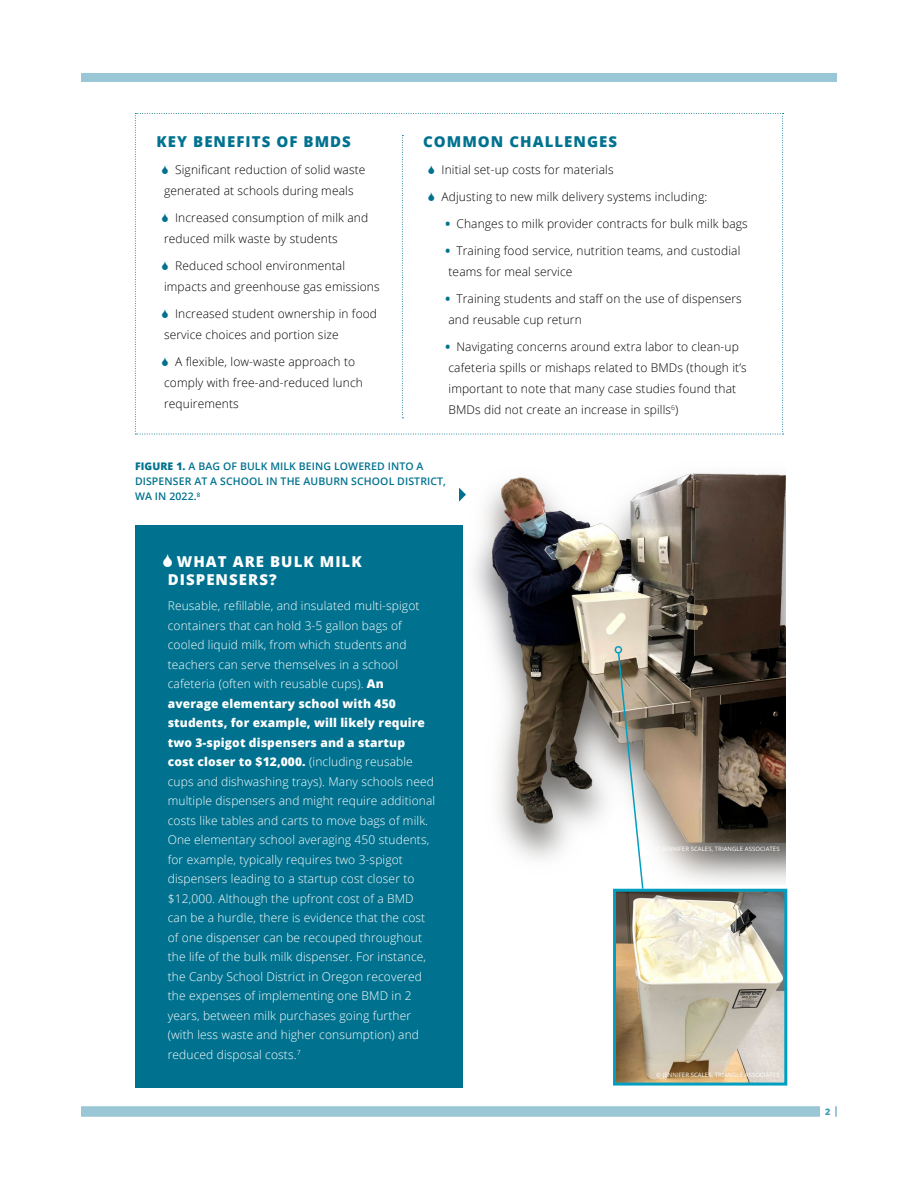
<style>
.page{position:relative;width:918px;height:1188px;background:#fff}
.page>*{position:absolute;margin:0;border:0;box-sizing:border-box;transform-origin:0 0}
.t1{font:800 15px "Open Sans";letter-spacing:.07em;color:#00728f}
.t2{font:800 15px/18px "Open Sans";letter-spacing:.07em;color:#fff}
.t3{font:300 12px/19.5px "Open Sans";letter-spacing:.01em;color:#fff}
.t4{font:300 12px/21px "Open Sans";letter-spacing:.01em;color:#000}
.t5{font:600 10.5px/15px "Open Sans";letter-spacing:.01em;color:#00728f}
.t6{font:800 9px "Open Sans";color:#3c9db6}
.t7{font:6px "Open Sans";letter-spacing:.01em;color:#fff}
.s1{font-weight:800;color:#00728f}
.s2{font-weight:800}
</style>
<div class="page">
<div style="left:81px;top:1106px;width:756px;height:11px;background:#9ac7d6"></div>
<div style="left:820px;top:1105px;width:15px;height:13px;background:#fff"></div>
<div style="left:135px;top:525px;width:327px;height:563px;background:#00728f"></div>
<img style="left:617px;top:893px;width:166px;height:189px">
<div style="left:613px;top:889px;width:174px;height:197px;border:3px solid #009fc2"></div>
<img style="left:459px;top:473px;width:327px;height:412px">
<svg style="left:459px;top:488px;width:7px;height:14px"></svg>
<div style="left:81px;top:73px;width:756px;height:9px;background:#9ac7d6"></div>
<svg style="left:617px;top:651px;width:27px;height:239px"></svg>
<div style="left:615px;top:646px;width:7px;height:8px;border:2px solid #009fc2;border-radius:50%"></div>
<svg style="left:135px;top:113px;width:649px;height:322px"></svg>
<p class="t1" style="left:157px;top:130px;width:196px">KEY BENEFITS OF BMDS</p>
<p class="t4" style="left:164px;top:158px;width:203px;text-indent:11px">Significant reduction of solid waste generated at schools during meals</p>
<p class="t4" style="left:164px;top:206px;width:206px;text-indent:11px">Increased consumption of milk and reduced milk waste by students</p>
<p class="t4" style="left:164px;top:254px;width:217px;text-indent:11px">Reduced school environmental impacts and greenhouse gas emissions</p>
<p class="t4" style="left:164px;top:302px;width:215px;text-indent:11px">Increased student ownership in food service choices and portion size</p>
<p class="t4" style="left:164px;top:350px;width:200px;text-indent:11px">A flexible, low-waste approach to comply with free-and-reduced lunch requirements</p>
<p class="t1" style="left:423px;top:130px;width:196px">COMMON CHALLENGES</p>
<p class="t4" style="left:442px;top:158px;width:174px">Initial set-up costs for materials</p>
<p class="t4" style="left:442px;top:185px;width:267px">Adjusting to new milk delivery systems including:</p>
<p class="t4" style="left:446px;top:212px;width:304px"><span class="s1">•</span> Changes to milk provider contracts for bulk milk bags</p>
<p class="t4" style="left:446px;top:239px;width:296px"><span class="s1">•</span> Training food service, nutrition teams, and custodial teams for meal service</p>
<p class="t4" style="left:446px;top:287px;width:298px"><span class="s1">•</span> Training students and staff on the use of dispensers and reusable cup return</p>
<p class="t4" style="left:446px;top:335px;width:303px"><span class="s1">•</span> Navigating concerns around extra labor to clean-up cafeteria spills or mishaps related to BMDs (though it’s important to note that many case studies found that BMDs did not create an increase in spills<sup>6</sup>)</p>
<p class="t5" style="left:135px;top:459px;width:313px"><span class="s2">FIGURE 1.</span> A BAG OF BULK MILK BEING LOWERED INTO A<br>DISPENSER AT A SCHOOL IN THE AUBURN SCHOOL DISTRICT,<br>WA IN 2022.<sup>8</sup></p>
<p class="t2" style="left:168px;top:551px;width:195px;text-indent:9px">WHAT ARE BULK MILK<br>DISPENSERS?</p>
<p class="t3" style="left:168px;top:596px;width:269px">Reusable, refillable, and insulated multi-spigot containers that can hold 3-5 gallon bags of cooled liquid milk, from which students and teachers can serve themselves in a school cafeteria (often with reusable cups). <span class="s2">An average elementary school with 450 students, for example, will likely require two 3-spigot dispensers and a startup<br>cost closer to $12,000.</span> (including reusable cups and dishwashing trays). Many schools need multiple dispensers and might require additional costs like tables and carts to move bags of milk.<br>One elementary school averaging 450 students, for example, typically requires two 3-spigot dispensers leading to a startup cost closer to $12,000. Although the upfront cost of a BMD can be a hurdle, there is evidence that the cost of one dispenser can be recouped throughout the life of the bulk milk dispenser. For instance, the Canby School District in Oregon recovered the expenses of implementing one BMD in 2 years, between milk purchases going further (with less waste and higher consumption) and reduced disposal costs.<sup>7</sup></p>
<p class="t7" style="left:656px;top:845px;width:125px">© JENNIFER SCALES, TRIANGLE ASSOCIATES</p>
<p class="t7" style="left:656px;top:1071px;width:125px">© JENNIFER SCALES, TRIANGLE ASSOCIATES</p>
<p class="t6" style="left:825px;top:1105px;width:7px">2</p>
</div>
